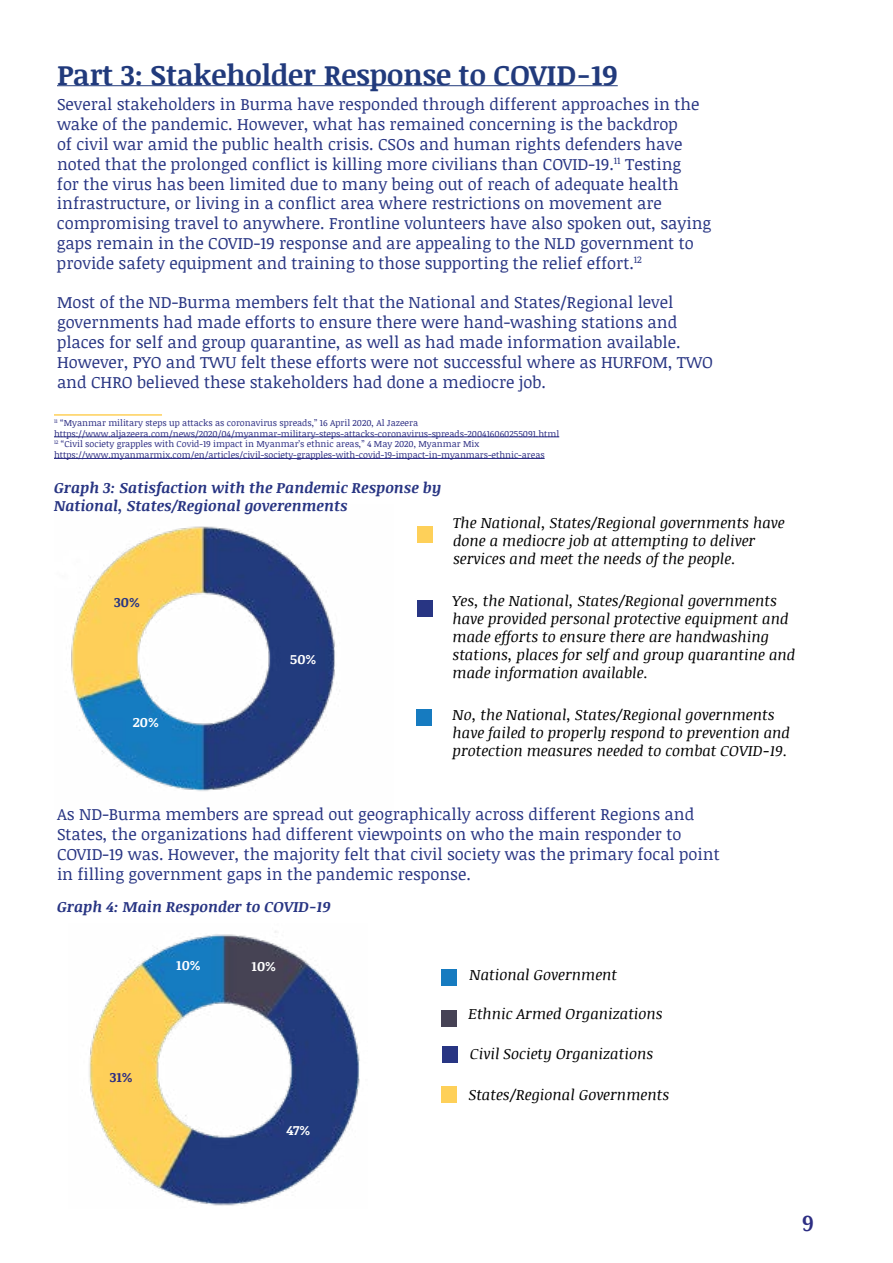
<style>
.page{position:relative;width:893px;height:1263px;background:#fff}
.page>*{position:absolute;margin:0;border:0;box-sizing:border-box;transform-origin:0 0}
.t1{font:700 28.5px "Noticia Text";color:#213a7c}
.t2{font:700 21px "Noto Serif";color:#2d2e83}
.t3{font:16.5px/19.8px "Noticia Text";color:#283583}
.t4{font:italic 15px/18px "Noticia Text";color:#000}
.t5{font:italic 700 15px/18px "Noticia Text";color:#283583}
.t6{font:700 13.5px "Noticia Text";color:#fff}
.t7{font:700 13.5px "Noticia Text";color:#2d2e83}
.t8{font:700 13.5px "Noticia Text";color:#283583}
.t9{font:9px/10.8px "Noticia Text";color:#2d2e83}
</style>
<div class="page">
<hr style="left:57px;top:85px;width:561px;height:1px;background:#213a7c">
<img style="left:71px;top:526px;width:264px;height:265px">
<img style="left:89px;top:931px;width:271px;height:275px">
<div style="left:417px;top:526px;width:15px;height:16px;background:#fed059"></div>
<div style="left:441px;top:1010px;width:15px;height:17px;background:#464255"></div>
<div style="left:441px;top:969px;width:15px;height:16px;background:#167bc0"></div>
<div style="left:417px;top:710px;width:15px;height:16px;background:#167bc0"></div>
<div style="left:442px;top:1046px;width:16px;height:17px;background:#283583"></div>
<div style="left:441px;top:1087px;width:15px;height:16px;background:#fed059"></div>
<div style="left:417px;top:600px;width:15px;height:16px;background:#283583"></div>
<hr style="left:54px;top:414px;width:108px;height:2px;background:#fed059">
<hr style="left:54px;top:437px;width:505px;height:1px;background:#2d2e83">
<hr style="left:54px;top:458px;width:491px;height:1px;background:#2d2e83">
<h1 class="t1" style="left:57px;top:54px;width:562px">Part 3: Stakeholder Response to COVID-19</h1>
<p class="t3" style="left:57px;top:94px;width:656px">Several stakeholders in Burma have responded through different approaches in the wake of the pandemic. However, what has remained concerning is the backdrop<br>of civil war amid the public health crisis. CSOs and human rights defenders have noted that the prolonged conflict is killing more civilians than COVID-19.<sup>11</sup> Testing<br>for the virus has been limited due to many being out of reach of adequate health infrastructure, or living in a conflict area where restrictions on movement are compromising travel to anywhere. Frontline volunteers have also spoken out, saying gaps remain in the COVID-19 response and are appealing to the NLD government to provide safety equipment and training to those supporting the relief effort.<sup>12</sup></p>
<p class="t3" style="left:57px;top:292px;width:657px">Most of the ND-Burma members felt that the National and States/Regional level governments had made efforts to ensure there were hand-washing stations and places for self and group quarantine, as well as had made information available.<br>However, PYO and TWU felt these efforts were not successful where as HURFOM, TWO and CHRO believed these stakeholders had done a mediocre job.</p>
<p class="t9" style="left:54px;top:417px;width:507px"><sup>11</sup> “Myanmar military steps up attacks as coronavirus spreads,” 16 April 2020, Al Jazeera https://www.aljazeera.com/news/2020/04/myanmar-military-steps-attacks-coronavirus-spreads-200416060255091.html <sup>12</sup> “Civil society grapples with Covid-19 impact in Myanmar’s ethnic areas,” 4 May 2020, Myanmar Mix https://www.myanmarmix.com/en/articles/civil-society-grapples-with-covid-19-impact-in-myanmars-ethnic-areas</p>
<p class="t5" style="left:54px;top:478px;width:389px">Graph 3: Satisfaction with the Pandemic Response by<br>National, States/Regional goverenments</p>
<p class="t8" style="left:114px;top:593px;width:28px">30%</p>
<p class="t6" style="left:133px;top:713px;width:28px">20%</p>
<p class="t6" style="left:290px;top:650px;width:28px">50%</p>
<p class="t4" style="left:453px;top:513px;width:333px">The National, States/Regional governments have done a mediocre job at attempting to deliver services and meet the needs of the people.</p>
<p class="t4" style="left:453px;top:591px;width:344px">Yes, the National, States/Regional governments have provided personal protective equipment and made efforts to ensure there are handwashing stations, places for self and group quarantine and made information available.</p>
<p class="t4" style="left:453px;top:705px;width:339px">No, the National, States/Regional governments have failed to properly respond to prevention and protection measures needed to combat COVID-19.</p>
<p class="t3" style="left:57px;top:804px;width:664px">As ND-Burma members are spread out geographically across different Regions and States, the organizations had different viewpoints on who the main responder to COVID-19 was. However, the majority felt that civil society was the primary focal point in filling government gaps in the pandemic response.</p>
<p class="t5" style="left:57px;top:897px;width:275px">Graph 4: Main Responder to COVID-19</p>
<p class="t7" style="left:110px;top:1068px;width:25px">31%</p>
<p class="t6" style="left:176px;top:955px;width:26px">10%</p>
<p class="t6" style="left:252px;top:957px;width:26px">10%</p>
<p class="t6" style="left:286px;top:1120px;width:26px">47%</p>
<p class="t4" style="left:470px;top:966px;width:149px">National Government</p>
<p class="t4" style="left:468px;top:1004px;width:196px">Ethnic Armed Organizations</p>
<p class="t4" style="left:470px;top:1044px;width:184px">Civil Society Organizations</p>
<p class="t4" style="left:469px;top:1085px;width:202px">States/Regional Governments</p>
<p class="t2" style="left:802px;top:1209px;width:13px">9</p>
</div>
